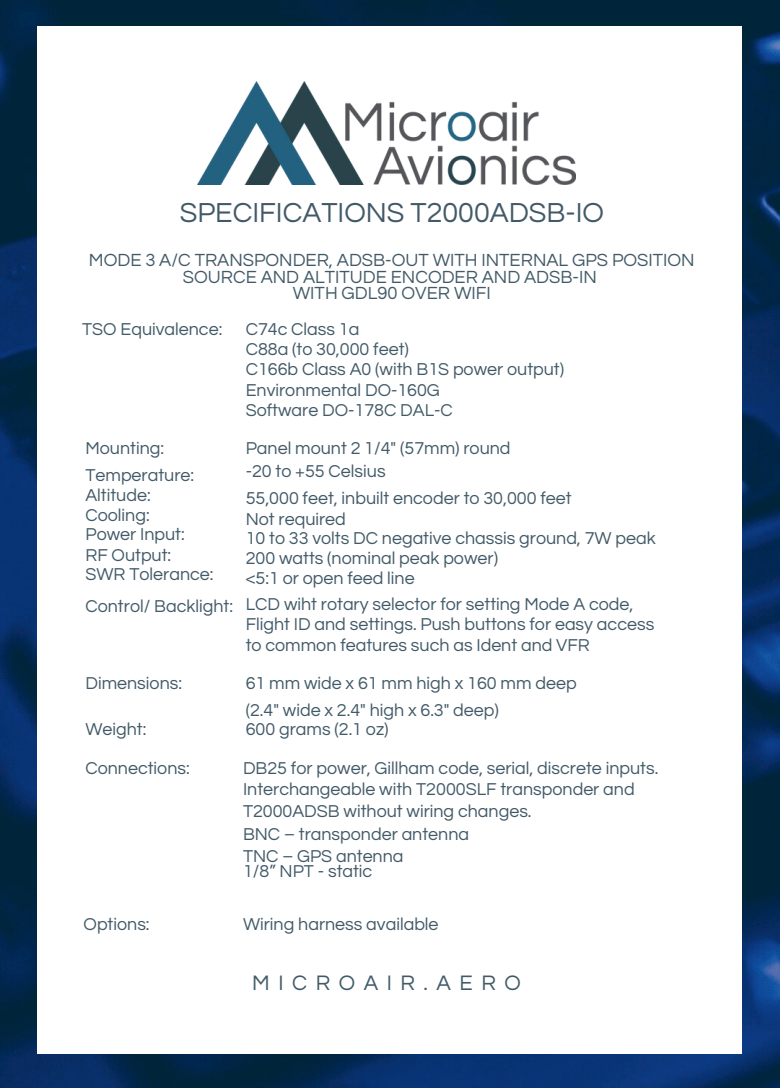
<style>
.page{position:relative;width:780px;height:1088px;background:#fff}
.page>*{position:absolute;margin:0;border:0;box-sizing:border-box;transform-origin:0 0}
.t1{font:28.62px "Questrial";color:#425a68}
.t2{font:21.75px "Questrial";letter-spacing:.39em;color:#425a68}
.t3{font:18.25px/16.5px "Questrial";color:#425a68;text-align:center}
.t4{font:17.88px/19.9px "Questrial";color:#425a68}
</style>
<div class="page">
<img style="left:0;top:0;width:779px;height:1088px">
<div style="left:37px;top:26px;width:704px;height:1027px;background:#fff"></div>
<img style="left:197px;top:82px;width:378px;height:103px">
<h1 class="t1" style="left:180px;top:199px;width:425px">SPECIFICATIONS T2000ADSB-IO</h1>
<p class="t3" style="left:89px;top:252px;width:606px">MODE 3 A/C TRANSPONDER, ADSB-OUT WITH INTERNAL GPS POSITION<br>SOURCE AND ALTITUDE ENCODER AND ADSB-IN<br>WITH GDL90 OVER WIFI</p>
<p class="t4" style="left:82px;top:319px;width:141px">TSO Equivalence:</p>
<p class="t4" style="left:245px;top:319px;width:320px;line-height:20.4px">C74c Class 1a<br>C88a (to 30,000 feet)<br>C166b Class A0 (with B1S power output)<br>Environmental DO-160G<br>Software DO-178C DAL-C</p>
<p class="t4" style="left:85px;top:435px;width:110px;line-height:27.1px">Mounting:<br>Temperature:</p>
<p class="t4" style="left:85px;top:485px;width:129px">Altitude:<br>Cooling:<br>Power Input:<br>RF Output:<br>SWR Tolerance:</p>
<p class="t4" style="left:245px;top:437px;width:266px;line-height:23.2px">Panel mount 2 1/4" (57mm) round -20 to +55 Celsius</p>
<p class="t4" style="left:245px;top:489px;width:411px">55,000 feet, inbuilt encoder to 30,000 feet<br>Not required<br>10 to 33 volts DC negative chassis ground, 7W peak<br>200 watts (nominal peak power)<br>&lt;5:1 or open feed line</p>
<p class="t4" style="left:245px;top:594px;width:410px;line-height:20.4px">LCD wiht rotary selector for setting Mode A code,<br>Flight ID and settings. Push buttons for easy access to common features such as Ident and VFR</p>
<p class="t4" style="left:85px;top:596px;width:149px">Control/ Backlight:</p>
<p class="t4" style="left:85px;top:673px;width:98px">Dimensions:</p>
<p class="t4" style="left:85px;top:719px;width:62px">Weight:</p>
<p class="t4" style="left:245px;top:669px;width:332px;line-height:27.1px">61 mm wide x 61 mm high x 160 mm deep (2.4" wide x 2.4" high x 6.3" deep)</p>
<p class="t4" style="left:245px;top:719px;width:144px">600 grams (2.1 oz)</p>
<p class="t4" style="left:85px;top:758px;width:106px">Connections:</p>
<p class="t4" style="left:243px;top:757px;width:416px;line-height:22px">DB25 for power, Gillham code, serial, discrete inputs.<br>Interchangeable with T2000SLF transponder and T2000ADSB without wiring changes.<br>BNC – transponder antenna<br>TNC – GPS antenna</p>
<p class="t4" style="left:243px;top:862px;width:131px">1/8” NPT - static</p>
<p class="t4" style="left:84px;top:914px;width:67px">Options:</p>
<p class="t4" style="left:243px;top:914px;width:197px">Wiring harness available</p>
<p class="t2" style="left:252px;top:972px;width:270px">MICROAIR.AERO</p>
</div>
